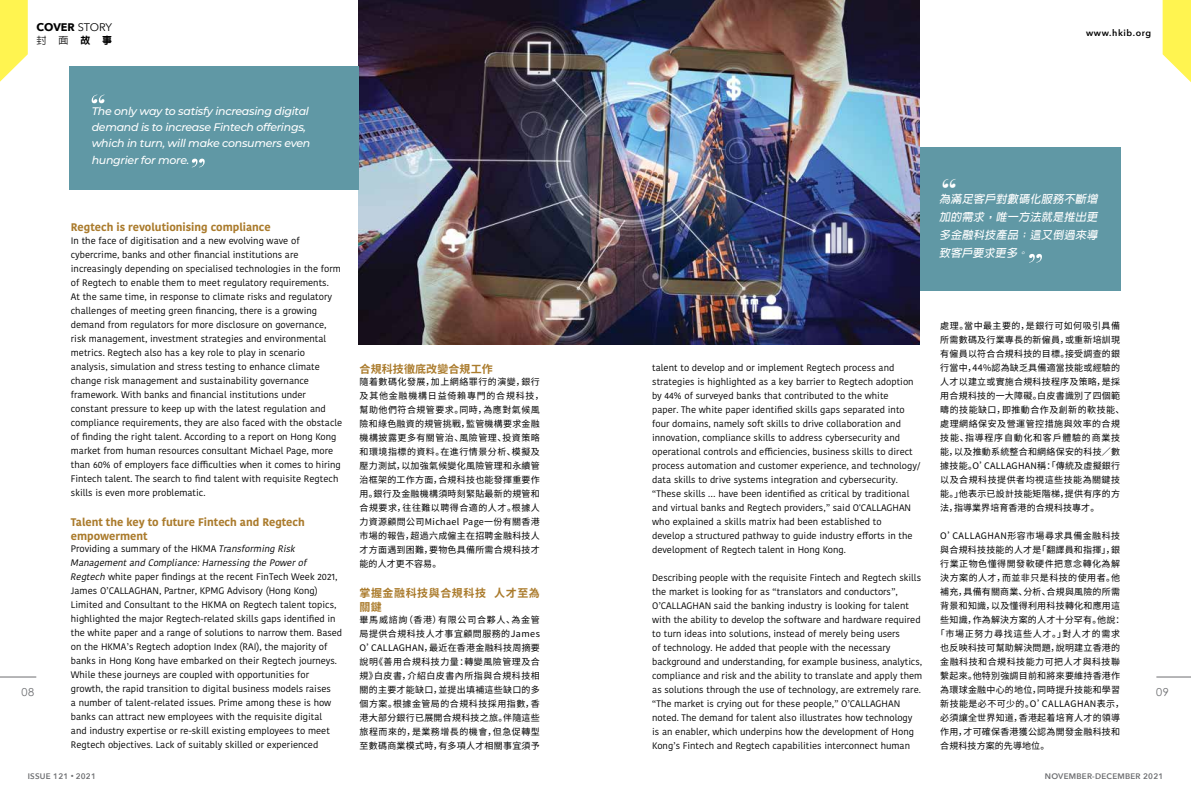
<style>
.page{position:relative;width:1191px;height:808px;background:#fff}
.page>*{position:absolute;margin:0;border:0;box-sizing:border-box;transform-origin:0 0}
.t1{font:italic 700 30px "Bodoni Svty Two ITCTT";color:#fff}
.t2{font:italic 500 11px/16px "Montserrat";letter-spacing:-.025em;color:#fff}
.t3{font:700 11px/14px "Kohinoor Bangla";color:#aa7b2c}
.t4{font:italic 700 11px/18.2px "AR Hei B5";color:#fff;text-align:justify}
.t5{font:700 11px/14px "Source Han Sans CN";letter-spacing:.05em;color:#aa7b2c}
.t6{font:700 11px "Source Han Sans CN";letter-spacing:.01em;color:#aa7b2c}
.t7{font:700 11px "Avenir Next";letter-spacing:-.005em;color:#000}
.t8{font:11px "Century Gothic";color:#6d6e71}
.t9{font:500 10px "AR Hei B5";color:#000}
.t10{font:9.4px/14px "Kohinoor Bangla";color:#000}
.t11{font:9px/14px "Source Han Sans CN";letter-spacing:.03em;color:#000}
.t12{font:9px "Source Han Sans CN";letter-spacing:.05em;color:#000}
.t13{font:9px "Source Han Sans CN";letter-spacing:.055em;color:#000}
.t14{font:9px "Source Han Sans CN";letter-spacing:.075em;color:#000}
.t15{font:600 9px "Avenir Next";letter-spacing:.065em;color:#000}
.t16{font:9px "Source Han Sans CN";letter-spacing:.01em;color:#000}
.t17{font:600 8px "Avenir Next";letter-spacing:.03em;color:#6d6e71}
.s1{font-weight:400}
.s2{font-weight:800}
.s3{font-style:italic}
.s4{font-size:6px}
</style>
<div class="page">
<hr style="left:1156px;top:676px;width:35px;height:1px;background:#6d6e71">
<hr style="left:0;top:676px;width:36px;height:1px;background:#6d6e71">
<svg style="left:0;top:0;width:28px;height:82px"></svg>
<svg style="left:1162px;top:0;width:29px;height:82px"></svg>
<div style="left:917px;top:147px;width:203px;height:144px;background:#6098a5"></div>
<svg style="left:1029px;top:254px;width:13px;height:9px"></svg>
<img style="left:359px;top:0;width:560px;height:344px">
<div style="left:69px;top:67px;width:290px;height:123px;background:#6098a5"></div>
<svg style="left:92px;top:95px;width:13px;height:8px"></svg>
<svg style="left:192px;top:159px;width:13px;height:8px"></svg>
<p class="t7" style="left:37px;top:17px;width:77px">COVER <span class="s1">STORY</span></p>
<p class="t9" style="left:37px;top:35px;width:77px">封面<span class="s2">故事</span></p>
<p class="t2" style="left:92px;top:102px;width:220px">The only way to satisfy increasing digital demand is to increase Fintech offerings, which in turn, will make consumers even</p>
<p class="t2" style="left:92px;top:152px;width:99px">hungrier for more.</p>
<p class="t15" style="left:1086px;top:25px;width:67px">www.hkib.org</p>
<h1 class="t1" style="left:938px;top:165px;width:26px">“</h1>
<p class="t4" style="left:939px;top:189px;width:161px">為滿足客戶對數碼化服務不斷增加的需求，唯一方法就是推出更多金融科技產品；這又倒過來導致客戶要求更多。</p>
<p class="t3" style="left:71px;top:220px;width:201px">Regtech is revolutionising compliance</p>
<p class="t10" style="left:71px;top:234px;width:273px">In the face of digitisation and a new evolving wave of cybercrime, banks and other financial institutions are increasingly depending on specialised technologies in the form of Regtech to enable them to meet regulatory requirements.<br>At the same time, in response to climate risks and regulatory challenges of meeting green financing, there is a growing demand from regulators for more disclosure on governance, risk management, investment strategies and environmental metrics. Regtech also has a key role to play in scenario analysis, simulation and stress testing to enhance climate change risk management and sustainability governance framework. With banks and financial institutions under constant pressure to keep up with the latest regulation and compliance requirements, they are also faced with the obstacle of finding the right talent. According to a report on Hong Kong market from human resources consultant Michael Page, more than 60% of employers face difficulties when it comes to hiring Fintech talent. The search to find talent with requisite Regtech skills is even more problematic.</p>
<p class="t3" style="left:71px;top:514px;width:235px">Talent the key to future Fintech and Regtech empowerment</p>
<p class="t10" style="left:70px;top:542px;width:273px">Providing a summary of the HKMA <span class="s3">Transforming Risk Managementand Compliance:Harnessing the Powerof Regtech</span> white paper findings at the recent FinTech Week 2021, James O’CALLAGHAN, Partner, KPMG Advisory (Hong Kong)<br>Limited and Consultant to the HKMA on Regtech talent topics, highlighted the major Regtech-related skills gaps identified in the white paper and a range of solutions to narrow them. Based on the HKMA’s Regtech adoption Index (RAI), the majority of banks in Hong Kong have embarked on their Regtech journeys.<br>While these journeys are coupled with opportunities for growth, the rapid transition to digital business models raises<br>a number of talent-related issues. Prime among these is how banks can attract new employees with the requisite digital<br>and industry expertise or re-skill existing employees to meet Regtech objectives. Lack of suitably skilled or experienced</p>
<p class="t11" style="left:940px;top:319px;width:186px">處理。當中最主要的，是銀行可如何吸引具備所需數碼及行業專長的新僱員，或重新培訓現有僱員以符合合規科技的目標。接受調查的銀行當中，44%認為缺乏具備適當技能或經驗的人才以建立或實施合規科技程序及策略，是採用合規科技的一大障礙。白皮書識別了四個範疇的技能缺口，即推動合作及創新的軟技能、處理網絡保安及營運管控措施與效率的合規技能、指導程序自動化和客戶體驗的商業技能，以及推動系統整合和網絡保安的科技／數據技能。O’CALLAGHAN稱：「傳統及虛擬銀行以及合規科技提供者均視這些技能為關鍵技能。」他表示已設計技能矩階梯，提供有序的方法，指導業界培育香港的合規科技專才。</p>
<p class="t12" style="left:940px;top:531px;width:181px">O’CALLAGHAN形容市場尋求具備金融科技</p>
<p class="t11" style="left:940px;top:543px;width:181px">與合規科技技能的人才是「翻譯員和指揮」，銀</p>
<p class="t13" style="left:940px;top:559px;width:181px">行業正物色懂得開發軟硬件把意念轉化為解</p>
<p class="t12" style="left:940px;top:573px;width:181px">決方案的人才，而並非只是科技的使用者。他</p>
<p class="t11" style="left:940px;top:585px;width:181px">補充，具備有關商業、分析、合規與風險的所需</p>
<p class="t11" style="left:940px;top:599px;width:181px">背景和知識，以及懂得利用科技轉化和應用這</p>
<p class="t11" style="left:940px;top:613px;width:186px">些知識，作為解決方案的人才十分罕有。他說：</p>
<p class="t14" style="left:936px;top:629px;width:186px">「市場正努力尋找這些人才。」對人才的需求</p>
<p class="t11" style="left:940px;top:641px;width:181px">也反映科技可幫助解決問題，說明建立香港的</p>
<p class="t13" style="left:940px;top:657px;width:181px">金融科技和合規科技能力可把人才與科技聯</p>
<p class="t11" style="left:940px;top:669px;width:181px">繫起來。他特別強調目前和將來要維持香港作</p>
<p class="t11" style="left:940px;top:683px;width:181px">為環球金融中心的地位，同時提升技能和學習</p>
<p class="t11" style="left:940px;top:697px;width:185px">新技能是必不可少的。O’CALLAGHAN表示，</p>
<p class="t11" style="left:940px;top:711px;width:181px">必須讓全世界知道，香港起着培育人才的領導</p>
<p class="t11" style="left:940px;top:725px;width:181px">作用，才可確保香港獲公認為開發金融科技和</p>
<p class="t16" style="left:940px;top:741px;width:111px">合規科技方案的先導地位。</p>
<p class="t6" style="left:359px;top:363px;width:135px">合規科技徹底改變合規工作</p>
<p class="t11" style="left:359px;top:375px;width:186px">隨着數碼化發展，加上網絡罪行的演變，銀行及其他金融機構日益倚賴專門的合規科技，幫助他們符合規管要求。同時，為應對氣候風險和綠色融資的規管挑戰，監管機構要求金融機構披露更多有關管治、風險管理、投資策略和環境指標的資料。在進行情景分析、模擬及壓力測試，以加強氣候變化風險管理和永續管治框架的工作方面，合規科技也能發揮重要作用。銀行及金融機構須時刻緊貼最新的規管和合規要求，往往難以聘得合適的人才。根據人力資源顧問公司Michael Page一份有關香港市場的報告，超過六成僱主在招聘金融科技人才方面遇到困難，要物色具備所需合規科技才能的人才更不容易。</p>
<p class="t5" style="left:359px;top:586px;width:182px">掌握金融科技與合規科技 人才至為關鍵</p>
<p class="t11" style="left:359px;top:613px;width:182px;text-align:justify">畢馬威諮詢（香港）有限公司合夥人、為金管局提供合規科技人才事宜顧問服務的James O’CALLAGHAN，最近在香港金融科技周摘要說明《善用合規科技力量：轉變風險管理及合規》白皮書，介紹白皮書內所指與合規科技相關的主要才能缺口，並提出填補這些缺口的多個方案。根據金管局的合規科技採用指數，香港大部分銀行已展開合規科技之旅。伴隨這些旅程而來的，是業務增長的機會，但急促轉型至數碼商業模式時，有多項人才相關事宜須予</p>
<p class="t10" style="left:652px;top:361px;width:269px">talent to develop and or implement Regtech process and strategies is highlighted as a key barrier to Regtech adoption by 44% of surveyed banks that contributed to the white<br>paper. The white paper identified skills gaps separated into four domains, namely soft skills to drive collaboration and innovation, compliance skills to address cybersecurity and operational controls and efficiencies, business skills to direct process automation and customer experience, and technology/ data skills to drive systems integration and cybersecurity. “These skills … have been identified as critical by traditional and virtual banks and Regtech providers,” said O'CALLAGHAN who explained a skills matrix had been established to<br>develop a structured pathway to guide industry efforts in the development of Regtech talent in Hong Kong.</p>
<p class="t10" style="left:652px;top:571px;width:271px">Describing people with the requisite Fintech and Regtech skills the market is looking for as “translators and conductors”, O’CALLAGHAN said the banking industry is looking for talent with the ability to develop the software and hardware required to turn ideas into solutions, instead of merely being users<br>of technology. He added that people with the necessary background and understanding, for example business, analytics, compliance and risk and the ability to translate and apply them as solutions through the use of technology, are extremely rare. “The market is crying out for these people,” O’CALLAGHAN noted. The demand for talent also illustrates how technology<br>is an enabler, which underpins how the development of Hong Kong’s Fintech and Regtech capabilities interconnect human</p>
<p class="t8" style="left:22px;top:685px;width:14px">08</p>
<p class="t8" style="left:1156px;top:685px;width:14px">09</p>
<p class="t17" style="left:28px;top:769px;width:70px">ISSUE 121 <span class="s4">•</span> 2021</p>
<p class="t17" style="left:1044px;top:769px;width:120px">NOVEMBER-DECEMBER 2021</p>
</div>
